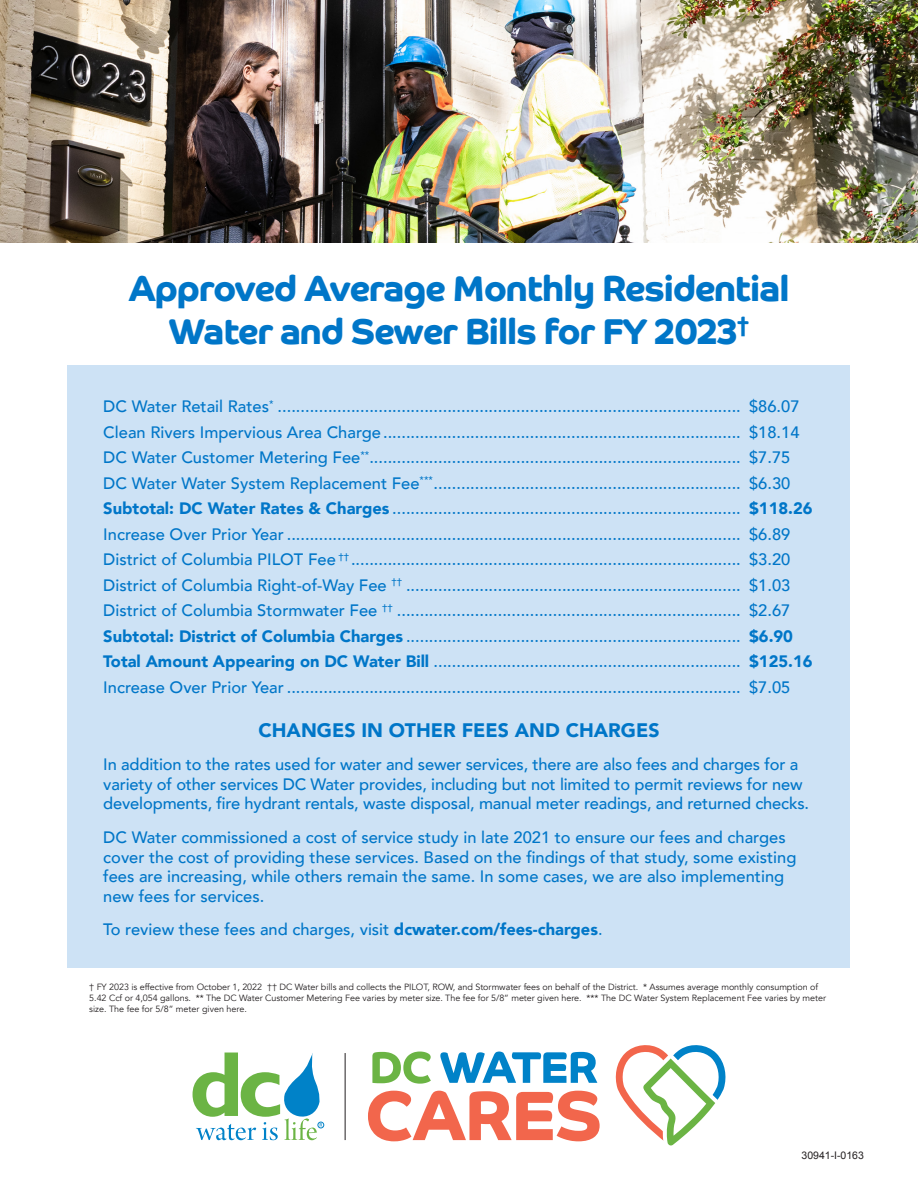
<style>
.page{position:relative;width:918px;height:1188px;background:#fff}
.page>*{position:absolute;margin:0;border:0;box-sizing:border-box;transform-origin:0 0}
.t1{font:700 36px/43.2px "Co Headline";letter-spacing:-.025em;color:#0076c8;text-align:center}
.t2{font:900 19.5px "Avenir";color:#0076c8}
.t3{font:500 16.5px/19.8px "Avenir";color:#0076c8}
.t4{font:10.5px "Arial";color:#231f20}
.t5{font:9px/10.8px "Avenir";letter-spacing:-.005em;color:#231f20}
.s1{font-weight:900}
.s2{font-weight:400}
</style>
<div class="page">
<img style="left:0;top:0;width:918px;height:243px">
<svg style="left:368px;top:1091px;width:232px;height:50px"></svg>
<svg style="left:372px;top:1052px;width:59px;height:32px"></svg>
<svg style="left:440px;top:1052px;width:157px;height:31px"></svg>
<svg style="left:615px;top:1045px;width:109px;height:101px"></svg>
<hr style="left:345px;top:1053px;width:1px;height:87px;background:#231f20">
<svg style="left:193px;top:1053px;width:131px;height:87px"></svg>
<div style="left:68px;top:365px;width:782px;height:602px;background:#cde2f5"></div>
<p class="t1" style="left:128px;top:267px;width:663px">Approved Average Monthly Residential<br>Water and Sewer Bills for FY 2023<sup>†</sup></p>
<p class="t3" style="left:103px;top:396px;width:698px">DC Water Retail Rates<sup>*</sup> ..................................................................................................... $86.07</p>
<p class="t3" style="left:103px;top:421px;width:698px">Clean Rivers Impervious Area Charge.............................................................................. $18.14</p>
<p class="t3" style="left:103px;top:447px;width:689px">DC Water Customer Metering Fee<sup>**</sup>................................................................................. $7.75</p>
<p class="t3" style="left:103px;top:472px;width:689px">DC Water Water System Replacement Fee<sup>***</sup>................................................................... $6.30</p>
<p class="t3" style="left:103px;top:498px;width:711px"><span class="s1">Subtotal: DC Water Rates &amp; Charges</span> ............................................................................ <span class="s1">$118.26</span></p>
<p class="t3" style="left:103px;top:523px;width:689px">Increase Over Prior Year ................................................................................................... $6.89</p>
<p class="t3" style="left:103px;top:549px;width:689px">District of Columbia PILOT Fee <sup>††</sup> ..................................................................................... $3.20</p>
<p class="t3" style="left:103px;top:574px;width:689px">District of Columbia Right-of-Way Fee <sup>††</sup> ......................................................................... $1.03</p>
<p class="t3" style="left:103px;top:600px;width:689px">District of Columbia Stormwater Fee <sup>††</sup> ........................................................................... $2.67</p>
<p class="t3" style="left:103px;top:625px;width:691px"><span class="s1">Subtotal: District of Columbia Charges</span> ......................................................................... <span class="s1">$6.90</span></p>
<p class="t3" style="left:103px;top:651px;width:711px"><span class="s1">Total Amount Appearing on DC Water Bill</span> ................................................................... <span class="s1">$125.16</span></p>
<p class="t3" style="left:103px;top:676px;width:689px">Increase Over Prior Year ................................................................................................... $7.05</p>
<p class="t2" style="left:258px;top:713px;width:403px">CHANGES IN OTHER FEES AND CHARGES</p>
<p class="t3" style="left:103px;top:753px;width:707px">In addition to the rates used for water and sewer services, there are also fees and charges for a variety of other services DC Water provides, including but not limited to permit reviews for new developments, fire hydrant rentals, waste disposal, manual meter readings, and returned checks.</p>
<p class="t3" style="left:103px;top:826px;width:695px">DC Water commissioned a cost of service study in late 2021 to ensure our fees and charges cover the cost of providing these services. Based on the findings of that study, some existing fees are increasing, while others remain the same. In some cases, we are also implementing new fees for services.</p>
<p class="t3" style="left:103px;top:919px;width:501px">To review these fees and charges, visit <span class="s1">dcwater.com/fees-charges</span><span class="s2">.</span></p>
<p class="t5" style="left:89px;top:982px;width:738px">† FY 2023 is effective from October 1, 2022 †† DC Water bills and collects the PILOT, ROW, and Stormwater fees on behalf of the District. * Assumes average monthly consumption of<br>5.42 Ccf or 4,054 gallons. ** The DC Water Customer Metering Fee varies by meter size. The fee for 5/8” meter given here. *** The DC Water System Replacement Fee varies by meter size. The fee for 5/8” meter given here.</p>
<p class="t4" style="left:802px;top:1148px;width:64px">30941-I-0163</p>
</div>
